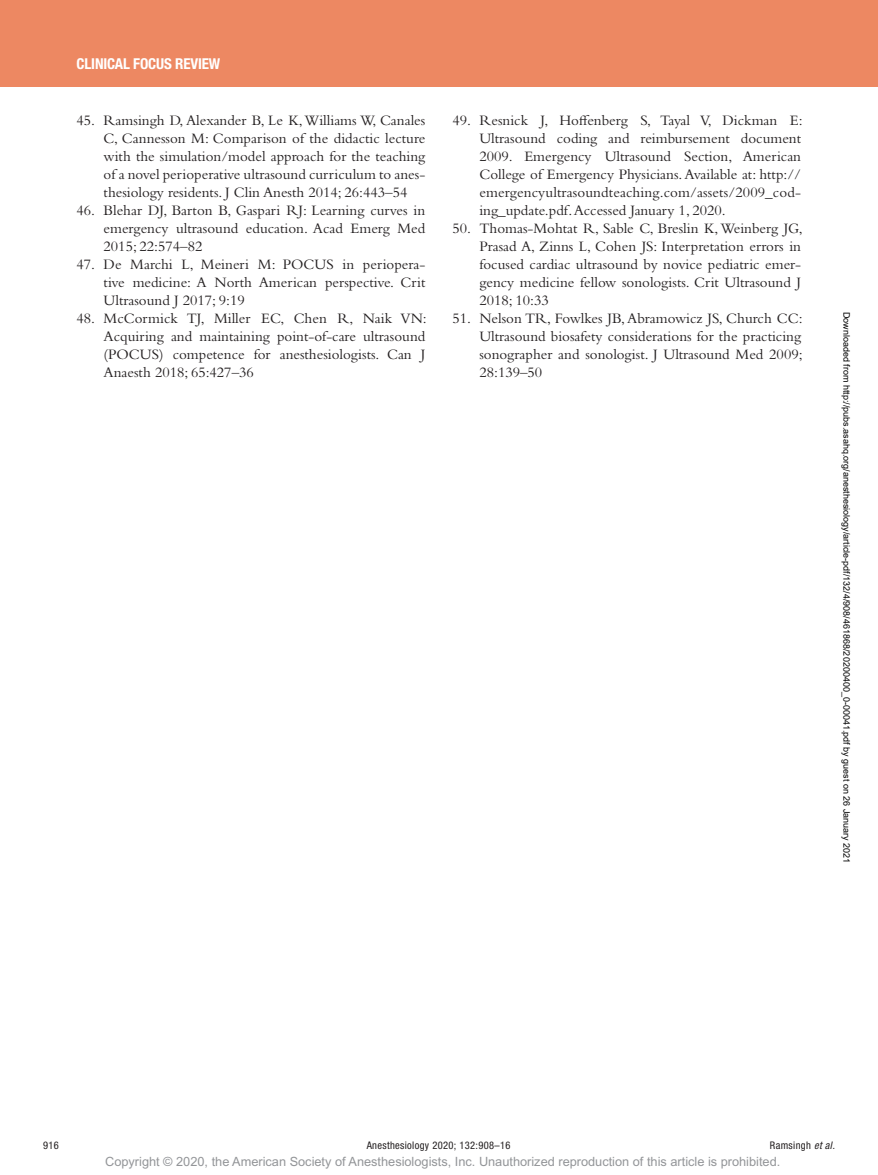
<style>
.page{position:relative;width:878px;height:1175px;background:#fff}
.page>*{position:absolute;margin:0;border:0;box-sizing:border-box;transform-origin:0 0}
.t1{font:15px/18px "Bembo Std";color:#231f20;text-align:justify}
.t2{font:700 condensed 15px "Helvetica Neue LT Std";letter-spacing:-.01em;color:#fff}
.t3{font:12.75px "Arial MT Std";color:#939598}
.t4{font:condensed 10.5px "Helvetica Neue LT Std";letter-spacing:.03em;color:#231f20}
.t5{font:9px "Arial";color:#000}
.s1{font-style:italic}
</style>
<div class="page">
<div style="left:0;top:0;width:878px;height:86px;background:#ed8862"></div>
<p class="t2" style="left:77px;top:54px;width:145px">CLINICAL FOCUS REVIEW</p>
<p class="t1" style="left:104px;top:111px;width:323px;text-indent:-27px">45. Ramsingh D, Alexander B, Le K, Williams W, Canales C, Cannesson M: Comparison of the didactic lecture with the simulation/model approach for the teaching of a novel perioperative ultrasound curriculum to anes&shy;thesiology residents. J Clin Anesth 2014; 26:443–54</p>
<p class="t1" style="left:104px;top:201px;width:323px;text-indent:-27px">46. Blehar DJ, Barton B, Gaspari RJ: Learning curves in emergency ultrasound education. Acad Emerg Med 2015; 22:574–82</p>
<p class="t1" style="left:104px;top:255px;width:323px;text-indent:-27px">47. De Marchi L, Meineri M: POCUS in periopera&shy;tive medicine: A North American perspective. Crit Ultrasound J 2017; 9:19</p>
<p class="t1" style="left:104px;top:309px;width:325px;text-indent:-27px">48. McCormick TJ, Miller EC, Chen R, Naik VN:<br>Acquiring and maintaining point-of-care ultrasound (POCUS) competence for anesthesiologists. Can J Anaesth 2018; 65:427–36</p>
<p class="t1" style="left:479px;top:111px;width:325px;text-indent:-27px">49. Resnick J, Hoffenberg S, Tayal V, Dickman E:<br>Ultrasound coding and reimbursement document 2009. Emergency Ultrasound Section, American College of Emergency Physicians. Available at: http:// emergencyultrasoundteaching.com/assets/2009_cod&shy;ing_update.pdf. Accessed January 1, 2020.</p>
<p class="t1" style="left:479px;top:219px;width:325px;text-indent:-27px">50. Thomas-Mohtat R, Sable C, Breslin K, Weinberg JG, Prasad A, Zinns L, Cohen JS: Interpretation errors in focused cardiac ultrasound by novice pediatric emer&shy;gency medicine fellow sonologists. Crit Ultrasound J 2018; 10:33</p>
<p class="t1" style="left:479px;top:309px;width:325px;text-indent:-27px">51. Nelson TR, Fowlkes JB, Abramowicz JS, Church CC:<br>Ultrasound biosafety considerations for the practicing sonographer and sonologist. J Ultrasound Med 2009; 28:139–50</p>
<p class="t5" style="left:850px;top:312px;width:553px;rotate:90deg">Downloaded from http://pubs.asahq.org/anesthesiology/article-pdf/132/4/908/461868/20200400_0-00041.pdf by guest on 26 January 2021</p>
<p class="t4" style="left:43px;top:1139px;width:17px">916</p>
<p class="t4" style="left:367px;top:1139px;width:145px">Anesthesiology 2020; 132:908–16</p>
<p class="t4" style="left:770px;top:1139px;width:66px">Ramsingh <span class="s1">et al.</span></p>
<p class="t3" style="left:105px;top:1154px;width:676px">Copyright © 2020, the American Society of Anesthesiologists, Inc. Unauthorized reproduction of this article is prohibited.</p>
</div>
